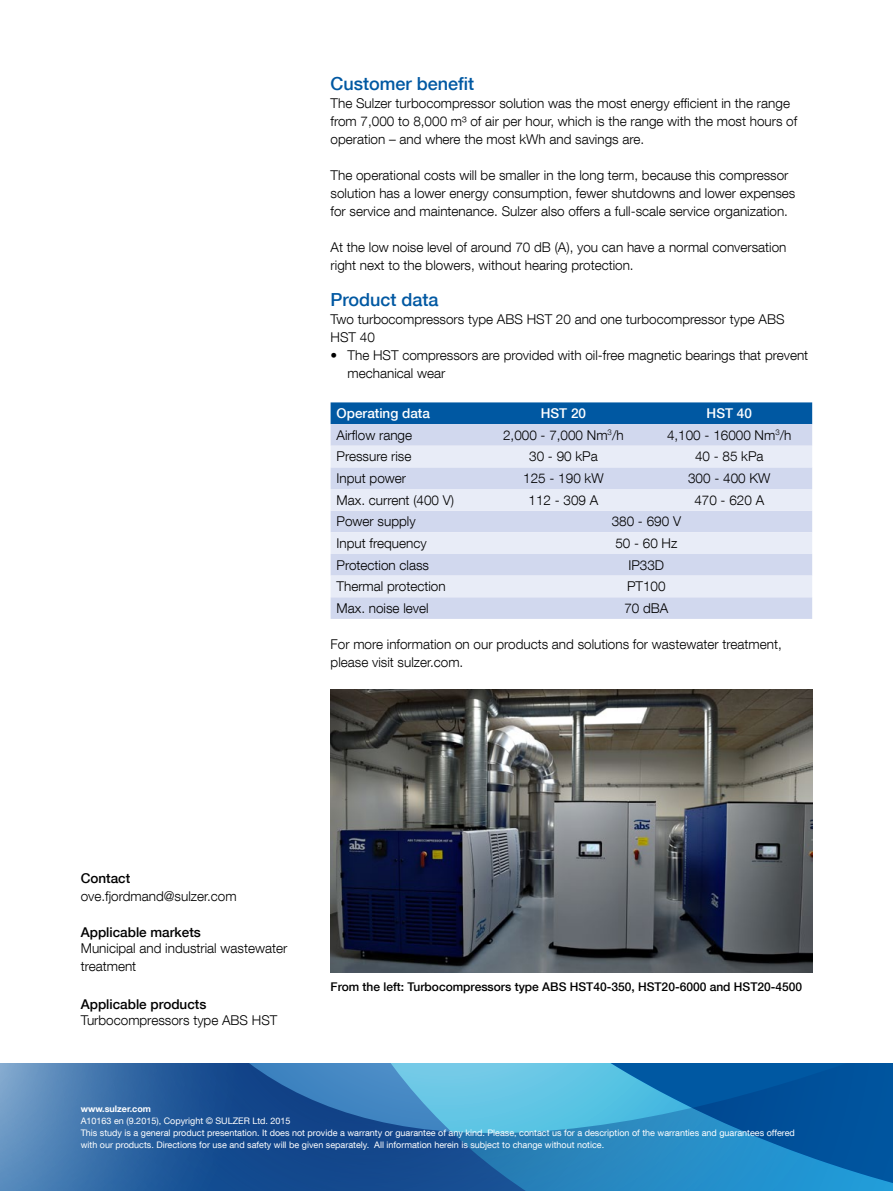
<style>
.page{position:relative;width:893px;height:1191px;background:#fff}
.page>*{position:absolute;margin:0;border:0;box-sizing:border-box;transform-origin:0 0}
.t1{font:500 18px "Helvetica Neue LT Com";color:#0058a2}
.t2{font:300 13.5px/18px "Helvetica Neue LT Com";color:#000}
.t3{font:500 13.5px "Helvetica Neue LT Com";color:#000}
.t4{font:500 13.5px "Helvetica Neue LT Com";color:#fff}
.t5{font:500 12px "Helvetica Neue LT Com";color:#000}
.t6{font:9px/12px "Helvetica Neue LT Com";color:#fff}
.t7{font:700 9px "Helvetica Neue LT Com";color:#fff}
</style>
<div class="page">
<svg style="left:0;top:1063px;width:893px;height:128px;background:#2a74af"></svg>
<div style="left:331px;top:402px;width:481px;height:22px;background:#0058a2"></div>
<div style="left:331px;top:424px;width:481px;height:195px;background:#d1d8ee"></div>
<svg style="left:331px;top:446px;width:481px;height:151px;background:#dee3f3"></svg>
<img style="left:331px;top:689px;width:481px;height:283px">
<h1 class="t1" style="left:331px;top:73px;width:145px">Customer benefit</h1>
<p class="t2" style="left:331px;top:94px;width:468px">The Sulzer turbocompressor solution was the most energy efficient in the range from 7,000 to 8,000 m³ of air per hour, which is the range with the most hours of operation – and where the most kWh and savings are.</p>
<p class="t2" style="left:331px;top:166px;width:466px">The operational costs will be smaller in the long term, because this compressor solution has a lower energy consumption, fewer shutdowns and lower expenses for service and maintenance. Sulzer also offers a full-scale service organization.</p>
<p class="t2" style="left:331px;top:238px;width:457px">At the low noise level of around 70 dB (A), you can have a normal conversation right next to the blowers, without hearing protection.</p>
<h1 class="t1" style="left:331px;top:289px;width:110px">Product data</h1>
<p class="t2" style="left:331px;top:310px;width:455px">Two turbocompressors type ABS HST 20 and one turbocompressor type ABS<br>HST 40</p>
<p class="t2" style="left:348px;top:346px;width:462px;text-indent:-17px">• The HST compressors are provided with oil-free magnetic bearings that prevent mechanical wear</p>
<p class="t4" style="left:337px;top:405px;width:95px">Operating data</p>
<p class="t4" style="left:541px;top:405px;width:47px">HST 20</p>
<p class="t4" style="left:707px;top:405px;width:47px">HST 40</p>
<p class="t2" style="left:337px;top:425px;width:77px">Airflow range</p>
<p class="t2" style="left:503px;top:425px;width:122px">2,000 - 7,000 Nm<sup>3</sup>/h</p>
<p class="t2" style="left:667px;top:425px;width:126px">4,100 - 16000 Nm<sup>3</sup>/h</p>
<p class="t2" style="left:337px;top:447px;width:76px">Pressure rise</p>
<p class="t2" style="left:529px;top:447px;width:70px">30 - 90 kPa</p>
<p class="t2" style="left:695px;top:447px;width:70px">40 - 85 kPa</p>
<p class="t2" style="left:337px;top:469px;width:71px">Input power</p>
<p class="t2" style="left:523px;top:469px;width:82px">125 - 190 kW</p>
<p class="t2" style="left:688px;top:469px;width:84px">300 - 400 KW</p>
<p class="t2" style="left:337px;top:490px;width:119px">Max. current (400 V)</p>
<p class="t2" style="left:528px;top:490px;width:71px">112 - 309 A</p>
<p class="t2" style="left:694px;top:490px;width:71px">470 - 620 A</p>
<p class="t2" style="left:337px;top:512px;width:81px">Power supply</p>
<p class="t2" style="left:612px;top:512px;width:71px">380 - 690 V</p>
<p class="t2" style="left:337px;top:534px;width:92px">Input frequency</p>
<p class="t2" style="left:615px;top:534px;width:64px">50 - 60 Hz</p>
<p class="t2" style="left:337px;top:555px;width:94px">Protection class</p>
<p class="t2" style="left:628px;top:555px;width:37px">IP33D</p>
<p class="t2" style="left:337px;top:577px;width:111px">Thermal protection</p>
<p class="t2" style="left:627px;top:577px;width:40px">PT100</p>
<p class="t2" style="left:337px;top:599px;width:94px">Max. noise level</p>
<p class="t2" style="left:624px;top:599px;width:46px">70 dBA</p>
<p class="t2" style="left:331px;top:634px;width:453px">For more information on our products and solutions for wastewater treatment, please visit sulzer.com.</p>
<p class="t3" style="left:81px;top:869px;width:51px">Contact</p>
<p class="t2" style="left:81px;top:886px;width:157px">ove.fjordmand@sulzer.com</p>
<p class="t3" style="left:81px;top:923px;width:122px">Applicable markets</p>
<p class="t2" style="left:81px;top:939px;width:208px">Municipal and industrial wastewater treatment</p>
<p class="t3" style="left:81px;top:995px;width:127px">Applicable products</p>
<p class="t2" style="left:81px;top:1011px;width:198px">Turbocompressors type ABS HST</p>
<p class="t5" style="left:331px;top:979px;width:473px">From the left: Turbocompressors type ABS HST40-350, HST20-6000 and HST20-4500</p>
<p class="t7" style="left:81px;top:1103px;width:72px">www.sulzer.com</p>
<p class="t6" style="left:81px;top:1114px;width:716px">A10163 en (9.2015), Copyright © SULZER Ltd. 2015<br>This study is a general product presentation. It does not provide a warranty or guarantee of any kind. Please, contact us for a description of the warranties and guarantees offered with our products. Directions for use and safety will be given separately. All information herein is subject to change without notice.</p>
</div>
